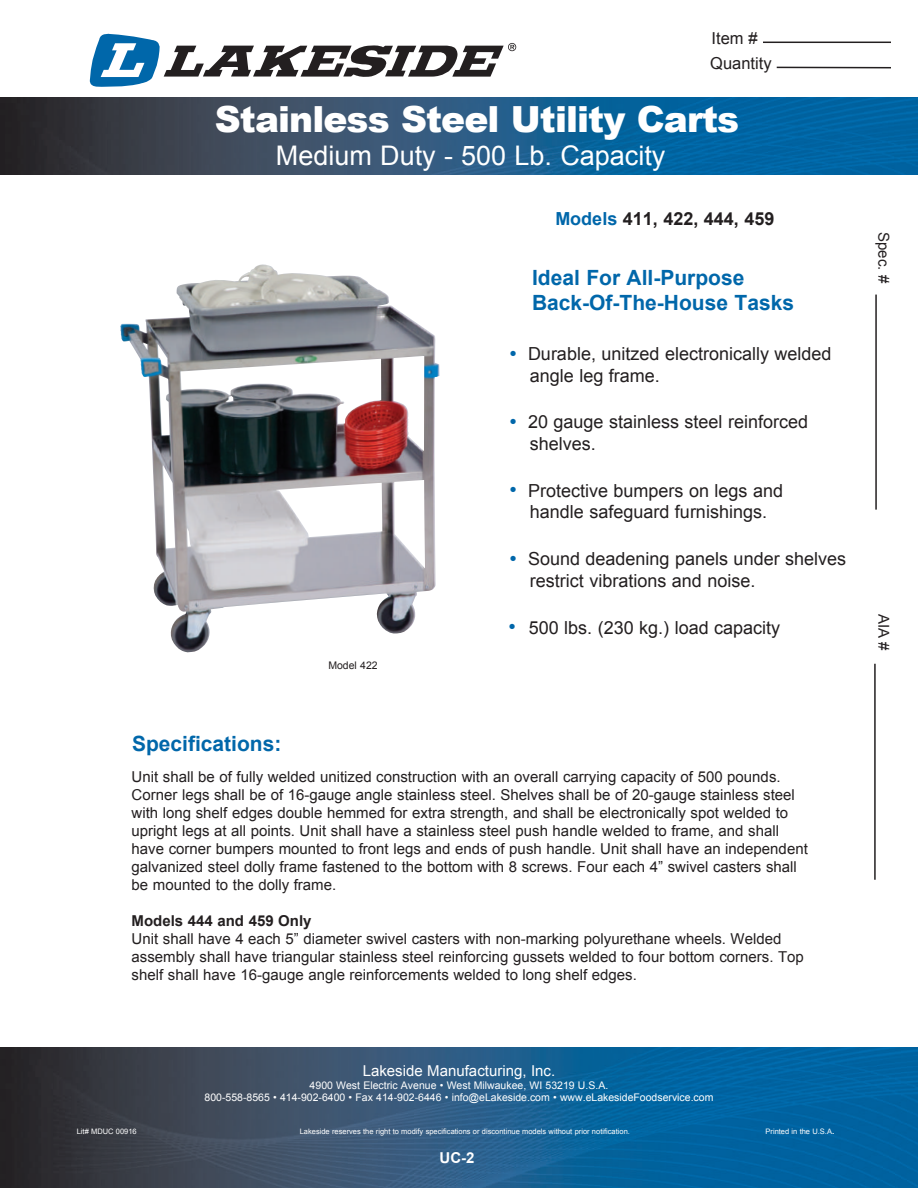
<style>
.page{position:relative;width:918px;height:1188px;background:#fff}
.page>*{position:absolute;margin:0;border:0;box-sizing:border-box;transform-origin:0 0}
.t1{font:900 36px "Arial";letter-spacing:-.025em;color:#fff}
.t2{font:27px "Arial";color:#fff}
.t3{font:700 21px/25.2px "Arial";color:#0067aa}
.t4{font:18px/21.6px "Arial";color:#231f20}
.t5{font:700 18px "Arial";color:#231f20}
.t6{font:16.5px/24.5px "Arial";color:#231f20}
.t7{font:15px/18px "Arial";color:#231f20}
.t8{font:15px "Arial";color:#fff}
.t9{font:700 15px "Arial";color:#231f20}
.t10{font:700 15px "Arial";color:#fff}
.t11{font:10.5px/12.6px "Arial";color:#fff;text-align:center}
.t12{font:10.5px "Arial";color:#231f20}
.t13{font:7.5px "Arial";color:#fff}
.s1{color:#0067aa}
.s2{font-size:21px;color:#0067aa}
.s3{font-size:10.5px}
</style>
<div class="page">
<hr style="left:875px;top:295px;width:2px;height:215px;background:#231f20">
<hr style="left:874px;top:664px;width:2px;height:216px;background:#231f20">
<img style="left:120px;top:264px;width:319px;height:388px">
<hr style="left:763px;top:42px;width:128px;height:1px;background:#231f20">
<hr style="left:777px;top:67px;width:114px;height:1px;background:#231f20">
<img style="left:0;top:98px;width:918px;height:76px">
<img style="left:0;top:1048px;width:918px;height:140px">
<svg style="left:90px;top:34px;width:426px;height:53px"></svg>
<p class="t6" style="left:710px;top:27px;width:63px">Item #<br>Quantity</p>
<h1 class="t1" style="left:215px;top:93px;width:526px">Stainless Steel Utility Carts</h1>
<h2 class="t2" style="left:276px;top:138px;width:391px">Medium Duty - 500 Lb. Capacity</h2>
<p class="t5" style="left:555px;top:207px;width:221px"><span class="s1">Models</span> 411, 422, 444, 459</p>
<p class="t12" style="left:328px;top:658px;width:51px">Model 422</p>
<h3 class="t3" style="left:532px;top:266px;width:263px">Ideal For All-Purpose<br>Back-Of-The-House Tasks</h3>
<p class="t4" style="left:530px;top:343px;width:303px;text-indent:-20px"><span class="s2">•</span> Durable, unitzed electronically welded angle leg frame.</p>
<p class="t4" style="left:530px;top:412px;width:280px;text-indent:-20px"><span class="s2">•</span> 20 gauge stainless steel reinforced shelves.</p>
<p class="t4" style="left:510px;top:480px;width:275px;text-align:center"><span class="s2">•</span> Protective bumpers on legs and handle safeguard furnishings.</p>
<p class="t4" style="left:530px;top:548px;width:318px;text-indent:-20px"><span class="s2">•</span> Sound deadening panels under shelves restrict vibrations and noise.</p>
<p class="t4" style="left:509px;top:617px;width:273px"><span class="s2">•</span> 500 lbs. (230 kg.) load capacity</p>
<h3 class="t3" style="left:132px;top:732px;width:151px">Specifications:</h3>
<p class="t7" style="left:132px;top:768px;width:678px">Unit shall be of fully welded unitized construction with an overall carrying capacity of 500 pounds.<br>Corner legs shall be of 16-gauge angle stainless steel. Shelves shall be of 20-gauge stainless steel with long shelf edges double hemmed for extra strength, and shall be electronically spot welded to upright legs at all points. Unit shall have a stainless steel push handle welded to frame, and shall have corner bumpers mounted to front legs and ends of push handle. Unit shall have an independent galvanized steel dolly frame fastened to the bottom with 8 screws. Four each 4” swivel casters shall be mounted to the dolly frame.</p>
<p class="t9" style="left:132px;top:911px;width:182px">Models 444 and 459 Only</p>
<p class="t7" style="left:132px;top:930px;width:674px">Unit shall have 4 each 5” diameter swivel casters with non-marking polyurethane wheels. Welded assembly shall have triangular stainless steel reinforcing gussets welded to four bottom corners. Top shelf shall have 16-gauge angle reinforcements welded to long shelf edges.</p>
<p class="t7" style="left:893px;top:232px;width:53px;rotate:90deg">Spec. #</p>
<p class="t7" style="left:893px;top:614px;width:38px;rotate:90deg">AIA #</p>
<p class="t8" style="left:363px;top:1061px;width:194px">Lakeside Manufacturing, Inc.</p>
<p class="t11" style="left:205px;top:1079px;width:510px">4900 West Electric Avenue • West Milwaukee, WI 53219 U.S.A.<br>800-558-8565 • 414-902-6400 • Fax 414-902-6446 • info@eLakeside.com • www.eLakesideFoodservice.com</p>
<p class="t13" style="left:77px;top:1126px;width:62px">Lit# MDUC 00916</p>
<p class="t13" style="left:300px;top:1126px;width:332px">Lakeside reserves the right to modify specifications or discontinue models without prior notification.</p>
<p class="t13" style="left:766px;top:1126px;width:71px">Printed in the U.S.A<span class="s3">.</span></p>
<p class="t10" style="left:440px;top:1148px;width:36px">UC-2</p>
</div>
